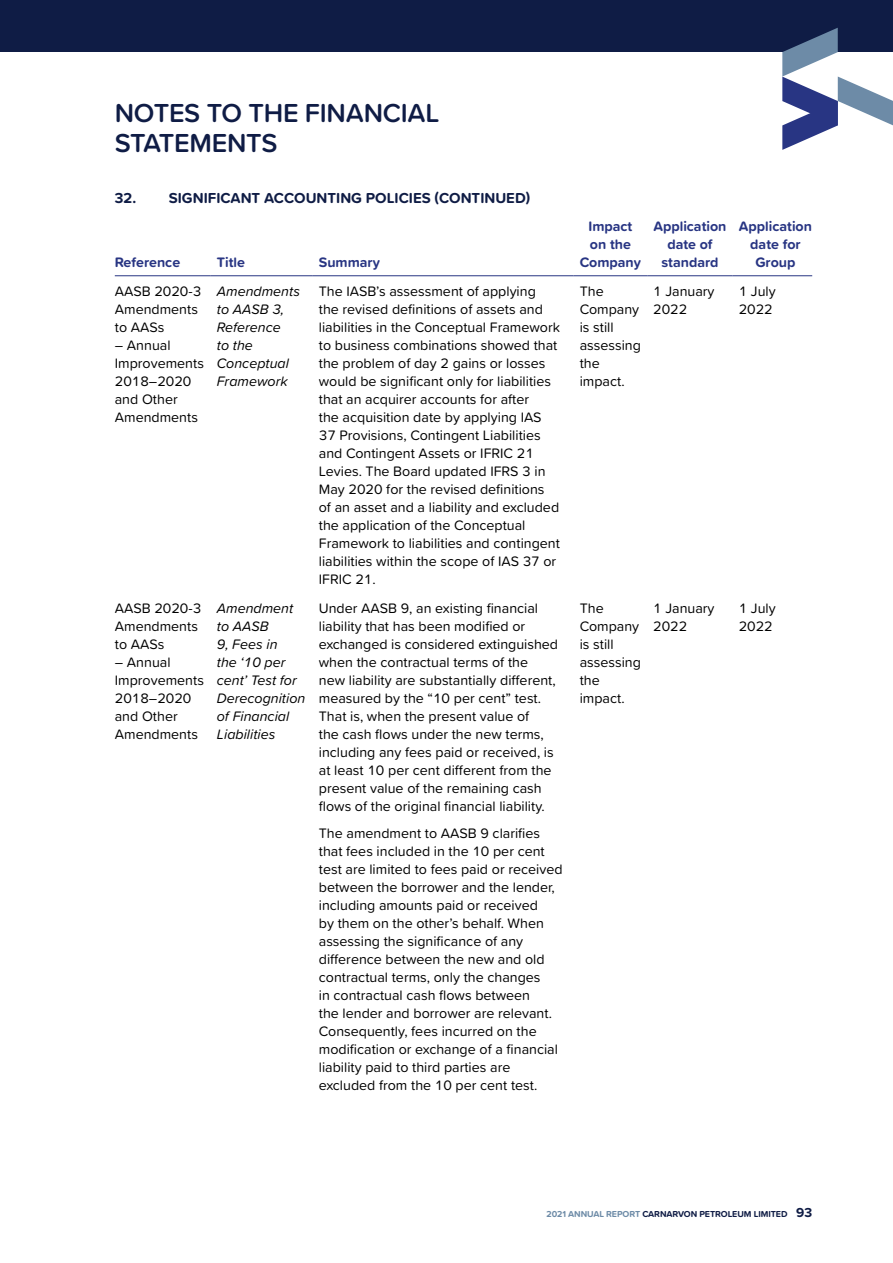
<style>
.page{position:relative;width:893px;height:1263px;background:#fff}
.page>*{position:absolute;margin:0;border:0;box-sizing:border-box;transform-origin:0 0}
.t1{font:600 27px/30px "Proxima Soft";letter-spacing:-.01em;color:#0f1c45}
.t2{font:700 15px "Proxima Soft";color:#0f1c45}
.t3{font:14.25px/18px "Proxima Soft";color:#000}
.t4{font:italic 14.25px/18px "Proxima Soft";color:#000}
.t5{font:700 14.25px/18px "Proxima Soft";color:#283583;text-align:center}
.t6{font:700 9px "Proxima Soft";letter-spacing:-.01em;color:#0f1c45}
.s1{color:#6d8ba7}
.s2{font-size:13.5px}
</style>
<div class="page">
<hr style="left:115px;top:275px;width:96px;height:1px;background:#283583">
<hr style="left:211px;top:275px;width:102px;height:1px;background:#283583">
<hr style="left:313px;top:275px;width:261px;height:1px;background:#283583">
<hr style="left:574px;top:275px;width:73px;height:1px;background:#283583">
<hr style="left:647px;top:275px;width:86px;height:1px;background:#283583">
<hr style="left:733px;top:275px;width:79px;height:1px;background:#283583">
<div style="left:0;top:0;width:893px;height:52px;background:#0f1c45"></div>
<svg style="left:782px;top:28px;width:111px;height:122px"></svg>
<h1 class="t1" style="left:115px;top:97px;width:326px">NOTES TO THE FINANCIAL<br>STATEMENTS</h1>
<p class="t2" style="left:115px;top:187px;width:417px">32. SIGNIFICANT ACCOUNTING POLICIES (CONTINUED)</p>
<p class="t5" style="left:115px;top:252px;width:67px">Reference</p>
<p class="t5" style="left:217px;top:252px;width:30px">Title</p>
<p class="t5" style="left:319px;top:252px;width:63px">Summary</p>
<p class="t5" style="left:580px;top:216px;width:63px">Impact on the<br>Company</p>
<p class="t5" style="left:653px;top:216px;width:75px">Application date of standard</p>
<p class="t5" style="left:739px;top:216px;width:75px">Application date for<br>Group</p>
<p class="t3" style="left:115px;top:282px;width:88px">AASB 2020-3<br>Amendments to AASs</p>
<p class="t3" style="left:115px;top:336px;width:91px">– Annual<br>Improvements<br>2018–2020 and Other<br>Amendments</p>
<p class="t3" style="left:115px;top:599px;width:88px">AASB 2020-3<br>Amendments to AASs</p>
<p class="t3" style="left:115px;top:653px;width:91px">– Annual<br>Improvements<br>2018–2020 and Other<br>Amendments</p>
<p class="t4" style="left:217px;top:282px;width:85px">Amendments to AASB 3,<br>Reference<br>to the<br>Conceptual<br>Framework</p>
<p class="t3" style="left:319px;top:281px;width:243px">The IASB’s assessment of applying<br>the revised definitions of assets and liabilities in the Conceptual Framework to business combinations showed that the problem of day 2 gains or losses would be significant only for liabilities that an acquirer accounts for after<br>the acquisition date by applying IAS 37 Provisions, Contingent Liabilities and Contingent Assets or IFRIC 21<br>Levies. The Board updated IFRS 3 in May 2020 for the revised definitions of an asset and a liability and excluded the application of the Conceptual Framework to liabilities and contingent liabilities within the scope of IAS 37 or IFRIC 21.</p>
<p class="t3" style="left:580px;top:281px;width:63px">The<br>Company is still assessing the impact.</p>
<p class="t3" style="left:653px;top:281px;width:63px">1 January<br>2022</p>
<p class="t3" style="left:739px;top:281px;width:39px">1 July<br>2022</p>
<p class="t4" style="left:217px;top:599px;width:90px">Amendment to AASB<br>9, Fees in<br>the ‘10 per cent’ Test for<br>Derecognition of Financial<br>Liabilities</p>
<p class="t3" style="left:319px;top:599px;width:241px">Under AASB 9, an existing financial liability that has been modified or exchanged is considered extinguished when the contractual terms of the<br>new liability are substantially different, measured by the “10 per cent” test.<br>That is, when the present value of<br>the cash flows under the new terms, including any fees paid or received, is at least 10 per cent different from the present value of the remaining cash flows of the original financial liability.</p>
<p class="t3" style="left:319px;top:823px;width:245px">The amendment to AASB 9 clarifies that fees included in the 10 per cent test are limited to fees paid or received between the borrower and the lender, including amounts paid or received<br>by them on the other’s behalf. When assessing the significance of any difference between the new and old contractual terms, only the changes<br>in contractual cash flows between<br>the lender and borrower are relevant.<br>Consequently, fees incurred on the modification or exchange of a financial liability paid to third parties are excluded from the 10 per cent test.</p>
<p class="t3" style="left:580px;top:599px;width:63px">The<br>Company is still assessing the impact.</p>
<p class="t3" style="left:653px;top:599px;width:63px">1 January<br>2022</p>
<p class="t3" style="left:739px;top:599px;width:39px">1 July<br>2022</p>
<p class="t6" style="left:547px;top:1207px;width:267px"><span class="s1">2021 ANNUAL REPORT</span> CARNARVON PETROLEUM LIMITED <span class="s2">93</span></p>
</div>
